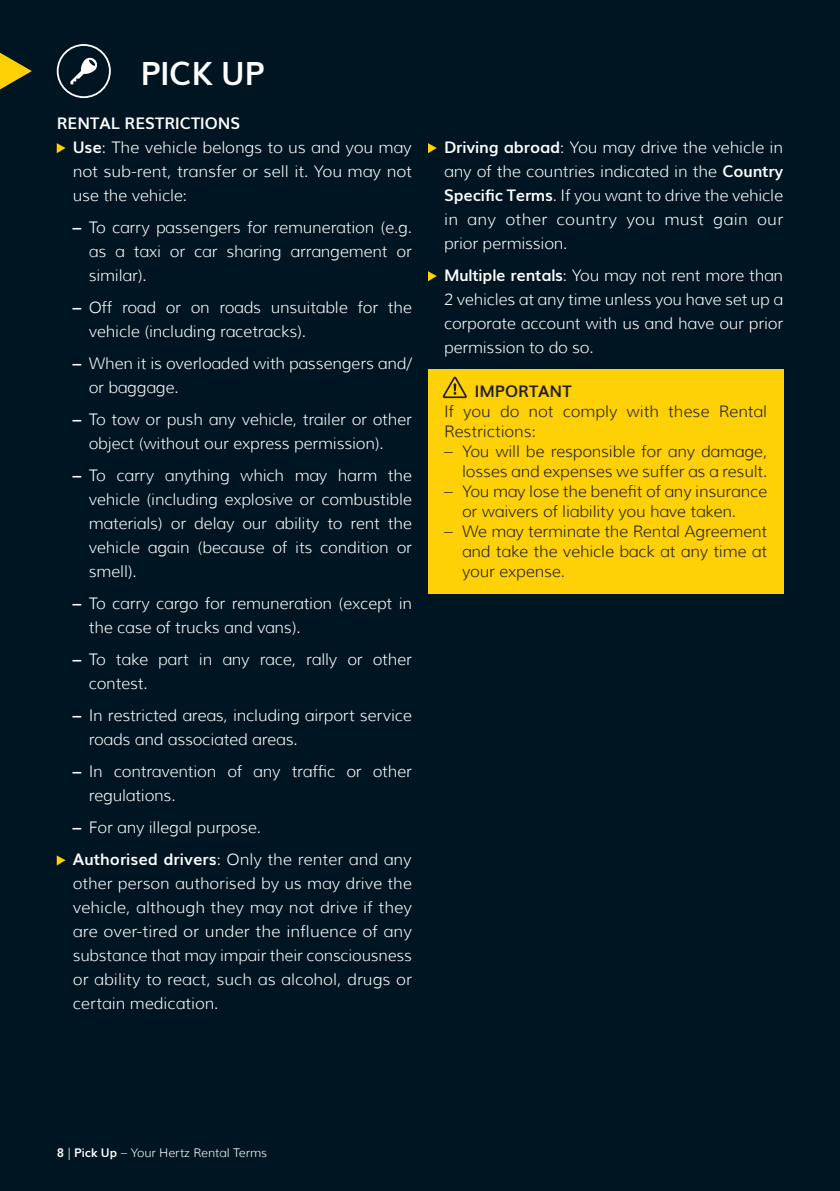
<style>
.page{position:relative;width:840px;height:1191px;background:#fff}
.page>*{position:absolute;margin:0;border:0;box-sizing:border-box;transform-origin:0 0}
.Section_heading_Left{font:700 32px "Muli";letter-spacing:-.01em;color:#fff}
.Tabbed_Body_Justifie{font:300 16px/24px "Muli";letter-spacing:-.01em;color:#fff}
.Indent_1{font:300 16px/20px "Muli";letter-spacing:-.01em;color:#231f20;text-align:right}
.Important_body{font:300 16px/20px "Muli";color:#231f20}
.Heading_1{font:700 16px "Muli";color:#fff}
.Important_heading{font:700 16px "Muli";color:#231f20}
.t1{font:300 12px "Muli";color:#fff}
.s1{font-weight:700}
</style>
<div class="page">
<div style="left:0;top:0;width:839px;height:1191px;background:#001522"></div>
<svg style="left:57px;top:143px;width:8px;height:10px"></svg>
<svg style="left:57px;top:855px;width:8px;height:10px"></svg>
<svg style="left:428px;top:143px;width:8px;height:10px"></svg>
<svg style="left:428px;top:271px;width:8px;height:10px"></svg>
<svg style="left:0;top:52px;width:32px;height:38px"></svg>
<div style="left:57px;top:44px;width:54px;height:54px;border:2px solid #fff;border-radius:50%"></div>
<svg style="left:70px;top:58px;width:27px;height:26px"></svg>
<div style="left:428px;top:369px;width:354px;height:224px;background:#fed006"></div>
<svg style="left:442px;top:377px;width:24px;height:21px"></svg>
<p class="Section_heading_Left" style="left:140px;top:48px;width:126px">PICK UP</p>
<p class="Heading_1" style="left:57px;top:110px;width:185px">RENTAL RESTRICTIONS</p>
<p class="Tabbed_Body_Justifie" style="left:73px;top:135px;width:340px;text-align:justify"><span class="s1">Use</span>: The vehicle belongs to us and you may not sub-rent, transfer or sell it. You may not use the vehicle:</p>
<p class="Tabbed_Body_Justifie" style="left:89px;top:215px;width:324px;text-align:justify;text-indent:-16px"><span class="s1">–</span> To carry passengers for remuneration (e.g. as a taxi or car sharing arrangement or similar).</p>
<p class="Tabbed_Body_Justifie" style="left:89px;top:295px;width:324px;text-indent:-16px"><span class="s1">–</span> Off road or on roads unsuitable for the vehicle (including racetracks).</p>
<p class="Tabbed_Body_Justifie" style="left:89px;top:351px;width:324px;text-indent:-16px"><span class="s1">–</span> When it is overloaded with passengers and/ or baggage.</p>
<p class="Tabbed_Body_Justifie" style="left:89px;top:407px;width:324px;text-indent:-16px"><span class="s1">–</span> To tow or push any vehicle, trailer or other object (without our express permission).</p>
<p class="Tabbed_Body_Justifie" style="left:89px;top:463px;width:324px;text-align:justify;text-indent:-16px"><span class="s1">–</span> To carry anything which may harm the vehicle (including explosive or combustible materials) or delay our ability to rent the vehicle again (because of its condition or smell).</p>
<p class="Tabbed_Body_Justifie" style="left:89px;top:591px;width:324px;text-indent:-16px"><span class="s1">–</span> To carry cargo for remuneration (except in the case of trucks and vans).</p>
<p class="Tabbed_Body_Justifie" style="left:89px;top:647px;width:324px;text-indent:-16px"><span class="s1">–</span> To take part in any race, rally or other contest.</p>
<p class="Tabbed_Body_Justifie" style="left:89px;top:703px;width:324px;text-indent:-16px"><span class="s1">–</span> In restricted areas, including airport service roads and associated areas.</p>
<p class="Tabbed_Body_Justifie" style="left:89px;top:759px;width:324px;text-indent:-16px"><span class="s1">–</span> In contravention of any traffic or other regulations.</p>
<p class="Tabbed_Body_Justifie" style="left:73px;top:815px;width:190px"><span class="s1">–</span> For any illegal purpose.</p>
<p class="Tabbed_Body_Justifie" style="left:73px;top:847px;width:340px;text-align:justify"><span class="s1">Authorised drivers</span>: Only the renter and any other person authorised by us may drive the vehicle, although they may not drive if they are over-tired or under the influence of any substance that may impair their consciousness or ability to react, such as alcohol, drugs or certain medication.</p>
<p class="Tabbed_Body_Justifie" style="left:444px;top:135px;width:340px;text-align:justify"><span class="s1">Driving abroad</span>: You may drive the vehicle in any of the countries indicated in the <span class="s1">Country Specific Terms</span>. If you want to drive the vehicle in any other country you must gain our prior permission.</p>
<p class="Tabbed_Body_Justifie" style="left:444px;top:263px;width:340px;text-align:justify"><span class="s1">Multiple rentals</span>: You may not rent more than 2 vehicles at any time unless you have set up a corporate account with us and have our prior permission to do so.</p>
<p class="Important_heading" style="left:474px;top:378px;width:98px">IMPORTANT</p>
<p class="Important_body" style="left:444px;top:401px;width:324px">If you do not comply with these Rental<br>Restrictions:</p>
<p class="Indent_1" style="left:444px;top:441px;width:324px">– You will be responsible for any damage, losses and expenses we suffer as a result.</p>
<p class="Indent_1" style="left:462px;top:481px;width:306px;text-align:left;text-indent:-18px">– You may lose the benefit of any insurance or waivers of liability you have taken.</p>
<p class="Indent_1" style="left:462px;top:521px;width:306px;text-align:justify;text-indent:-18px">– We may terminate the Rental Agreement and take the vehicle back at any time at your expense.</p>
<p class="t1" style="left:57px;top:1145px;width:212px"><span class="s1">8</span> | <span class="s1">Pick Up</span> – Your Hertz Rental Terms</p>
</div>
